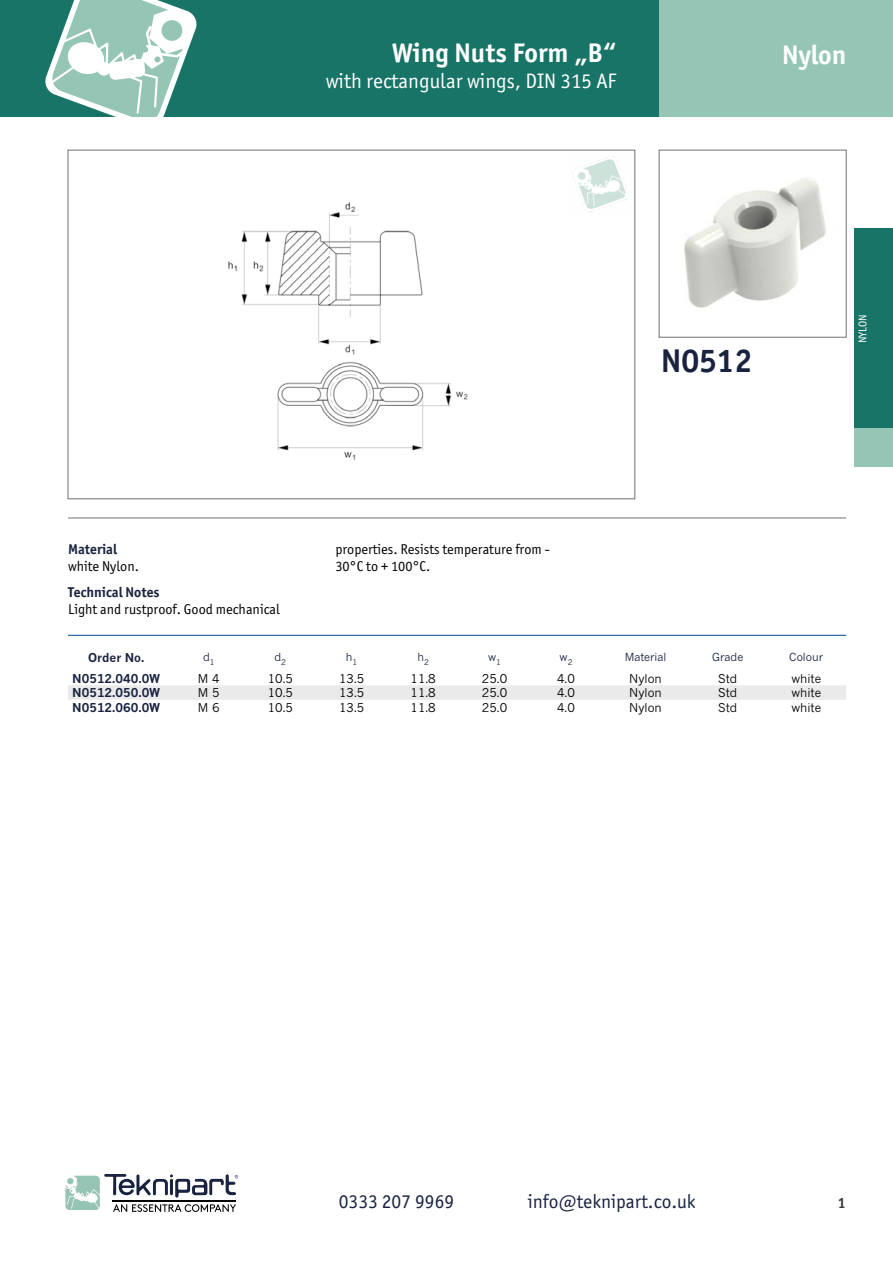
<style>
.page{position:relative;width:893px;height:1263px;background:#fff}
.page>*{position:absolute;margin:0;border:0;box-sizing:border-box;transform-origin:0 0}
.t1{font:700 33px "Officina Sans ITC Pro";color:#192340}
.t2{font:700 27px "Officina Sans ITC Pro";color:#fff}
.t3{font:21px "Officina Sans ITC Pro";color:#fff}
.t4{font:19.5px "Officina Sans ITC Pro";color:#192340}
.t5{font:700 15px "Officina Sans ITC Pro";color:#3c3c3b}
.t6{font:14.25px/17.1px "Officina Sans ITC Pro";color:#000}
.t7{font:700 14.25px "Officina Sans ITC Pro";color:#192340}
.t8{font:12px "News Gothic MT Pro";color:#000}
.t9{font:700 12px "News Gothic MT Pro";color:#192340}
.t10{font:11.25px "Officina Sans ITC Pro";color:#fff}
.t11{font:11.1px "News Gothic MT Pro";color:#192340}
</style>
<div class="page">
<div style="left:0;top:0;width:659px;height:116px;background:#177466"></div>
<svg style="left:45px;top:0;width:152px;height:116px"></svg>
<div style="left:659px;top:0;width:234px;height:116px;background:#95c5b5"></div>
<div style="left:855px;top:228px;width:38px;height:200px;background:#177466"></div>
<div style="left:855px;top:428px;width:38px;height:38px;background:#95c5b5"></div>
<div style="left:68px;top:685px;width:778px;height:15px;background:#eaeaeb"></div>
<img style="left:228px;top:202px;width:240px;height:258px">
<img style="left:572px;top:157px;width:57px;height:55px">
<div style="left:659px;top:150px;width:187px;height:187px;border:1px solid #746f70"></div>
<img style="left:684px;top:178px;width:142px;height:130px">
<svg style="left:65px;top:1174px;width:173px;height:38px"></svg>
<hr style="left:68px;top:518px;width:778px;height:1px;background:#746f70">
<hr style="left:68px;top:635px;width:778px;height:1px;background:#00488d">
<h2 class="t2" style="left:392px;top:36px;width:226px">Wing Nuts Form „B“</h2>
<h2 class="t2" style="left:782px;top:38px;width:65px">Nylon</h2>
<h3 class="t3" style="left:326px;top:69px;width:292px">with rectangular wings, DIN 315 AF</h3>
<h1 class="t1" style="left:661px;top:340px;width:93px">N0512</h1>
<p class="t10" style="left:856px;top:343px;width:30px;rotate:-90deg">NYLON</p>
<p class="t7" style="left:68px;top:540px;width:51px">Material</p>
<p class="t6" style="left:68px;top:558px;width:73px">white Nylon.</p>
<p class="t7" style="left:68px;top:583px;width:93px">Technical Notes</p>
<p class="t6" style="left:68px;top:600px;width:214px">Light and rustproof. Good mechanical</p>
<p class="t6" style="left:335px;top:541px;width:216px">properties. Resists temperature from -<br>30°C to + 100°C.</p>
<p class="t9" style="left:88px;top:650px;width:58px">Order No.</p>
<p class="t11" style="left:203px;top:650px;width:13px">d<sub>1</sub></p>
<p class="t11" style="left:274px;top:650px;width:13px">d<sub>2</sub></p>
<p class="t11" style="left:346px;top:650px;width:13px">h<sub>1</sub></p>
<p class="t11" style="left:417px;top:650px;width:13px">h<sub>2</sub></p>
<p class="t11" style="left:488px;top:650px;width:14px">w<sub>1</sub></p>
<p class="t11" style="left:559px;top:650px;width:14px">w<sub>2</sub></p>
<p class="t11" style="left:625px;top:650px;width:43px">Material</p>
<p class="t11" style="left:712px;top:650px;width:33px">Grade</p>
<p class="t11" style="left:789px;top:650px;width:35px">Colour</p>
<p class="t9" style="left:72px;top:671px;width:90px">N0512.040.0W</p>
<p class="t8" style="left:198px;top:671px;width:23px">M 4</p>
<p class="t8" style="left:268px;top:671px;width:27px">10.5</p>
<p class="t8" style="left:339px;top:671px;width:27px">13.5</p>
<p class="t8" style="left:411px;top:671px;width:27px">11.8</p>
<p class="t8" style="left:482px;top:671px;width:27px">25.0</p>
<p class="t8" style="left:557px;top:671px;width:19px">4.0</p>
<p class="t8" style="left:629px;top:671px;width:34px">Nylon</p>
<p class="t8" style="left:718px;top:671px;width:20px">Std</p>
<p class="t8" style="left:791px;top:671px;width:31px">white</p>
<p class="t9" style="left:72px;top:685px;width:90px">N0512.050.0W</p>
<p class="t8" style="left:198px;top:685px;width:23px">M 5</p>
<p class="t8" style="left:268px;top:685px;width:27px">10.5</p>
<p class="t8" style="left:339px;top:685px;width:27px">13.5</p>
<p class="t8" style="left:411px;top:685px;width:27px">11.8</p>
<p class="t8" style="left:482px;top:685px;width:27px">25.0</p>
<p class="t8" style="left:557px;top:685px;width:19px">4.0</p>
<p class="t8" style="left:629px;top:685px;width:34px">Nylon</p>
<p class="t8" style="left:718px;top:685px;width:20px">Std</p>
<p class="t8" style="left:791px;top:685px;width:31px">white</p>
<p class="t9" style="left:72px;top:700px;width:90px">N0512.060.0W</p>
<p class="t8" style="left:198px;top:700px;width:23px">M 6</p>
<p class="t8" style="left:268px;top:700px;width:27px">10.5</p>
<p class="t8" style="left:339px;top:700px;width:27px">13.5</p>
<p class="t8" style="left:411px;top:700px;width:27px">11.8</p>
<p class="t8" style="left:482px;top:700px;width:27px">25.0</p>
<p class="t8" style="left:557px;top:700px;width:19px">4.0</p>
<p class="t8" style="left:629px;top:700px;width:34px">Nylon</p>
<p class="t8" style="left:718px;top:700px;width:20px">Std</p>
<p class="t8" style="left:791px;top:700px;width:31px">white</p>
<h3 class="t4" style="left:339px;top:1189px;width:117px">0333 207 9969</h3>
<h3 class="t4" style="left:528px;top:1189px;width:169px">info@teknipart.co.uk</h3>
<p class="t5" style="left:838px;top:1193px;width:10px">1</p>
</div>
